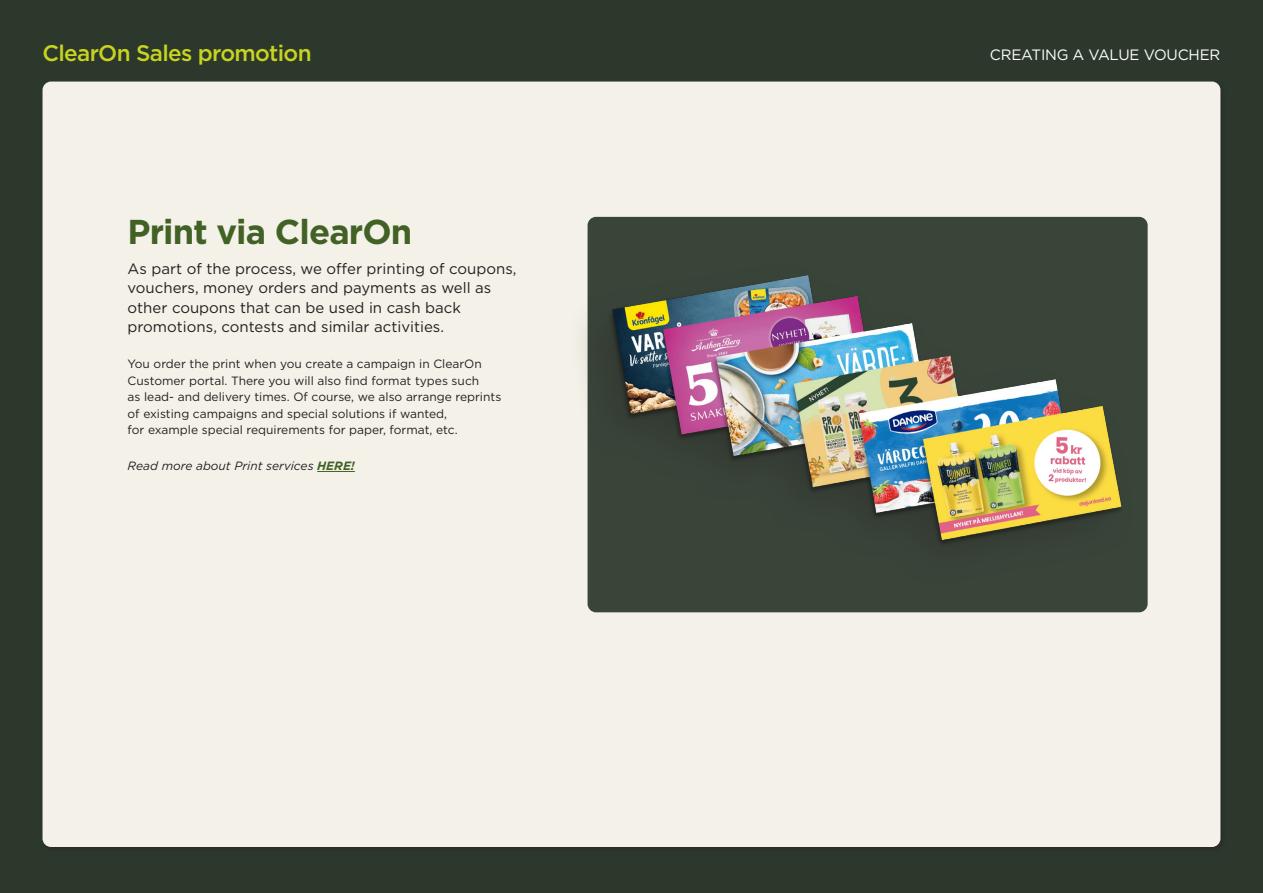
<style>
.page{position:relative;width:1263px;height:893px;background:#2d382d}
.page>*{position:absolute;margin:0;border:0;box-sizing:border-box;transform-origin:0 0}
.t1{font:700 34.5px "Gotham";letter-spacing:-.025em;color:#416125}
.t2{font:500 22.5px "Gotham";letter-spacing:-.03em;color:#c8d41f}
.t3{font:15px/19.5px "Gotham";color:#231f20}
.t4{font:15px "Gotham";letter-spacing:-.015em;color:#fff}
.t5{font:12px/16.5px "Gotham";color:#231f20}
.t6{font:italic 12px "Gotham";color:#231f20}
.s1{font-weight:700;color:#416125}
</style>
<div class="page">
<div style="left:40px;top:79px;width:1187px;height:775px;background:#231f20;opacity:.4"></div>
<div style="left:43px;top:82px;width:1177px;height:765px;background:#f4f1e9;border-radius:9px"></div>
<div style="left:587px;top:217px;width:561px;height:395px;background:#3a453a;border-radius:9px"></div>
<hr style="left:317px;top:471px;width:38px;height:1px;background:#416125">
<div style="left:565px;top:259px;width:572px;height:331px;background:#231f20;opacity:.3"></div>
<img style="left:604px;top:259px;width:526px;height:323px">
<h2 class="t2" style="left:43px;top:38px;width:271px">ClearOn Sales promotion</h2>
<p class="t4" style="left:990px;top:45px;width:232px">CREATING A VALUE VOUCHER</p>
<h1 class="t1" style="left:128px;top:209px;width:286px">Print via ClearOn</h1>
<p class="t3" style="left:128px;top:258px;width:390px">As part of the process, we offer printing of coupons, vouchers, money orders and payments as well as other coupons that can be used in cash back promotions, contests and similar activities.</p>
<p class="t5" style="left:128px;top:355px;width:375px">You order the print when you create a campaign in ClearOn Customer portal. There you will also find format types such<br>as lead- and delivery times. Of course, we also arrange reprints of existing campaigns and special solutions if wanted,<br>for example special requirements for paper, format, etc.</p>
<p class="t6" style="left:128px;top:458px;width:229px">Read more about Print services <span class="s1">HERE!</span></p>
</div>
